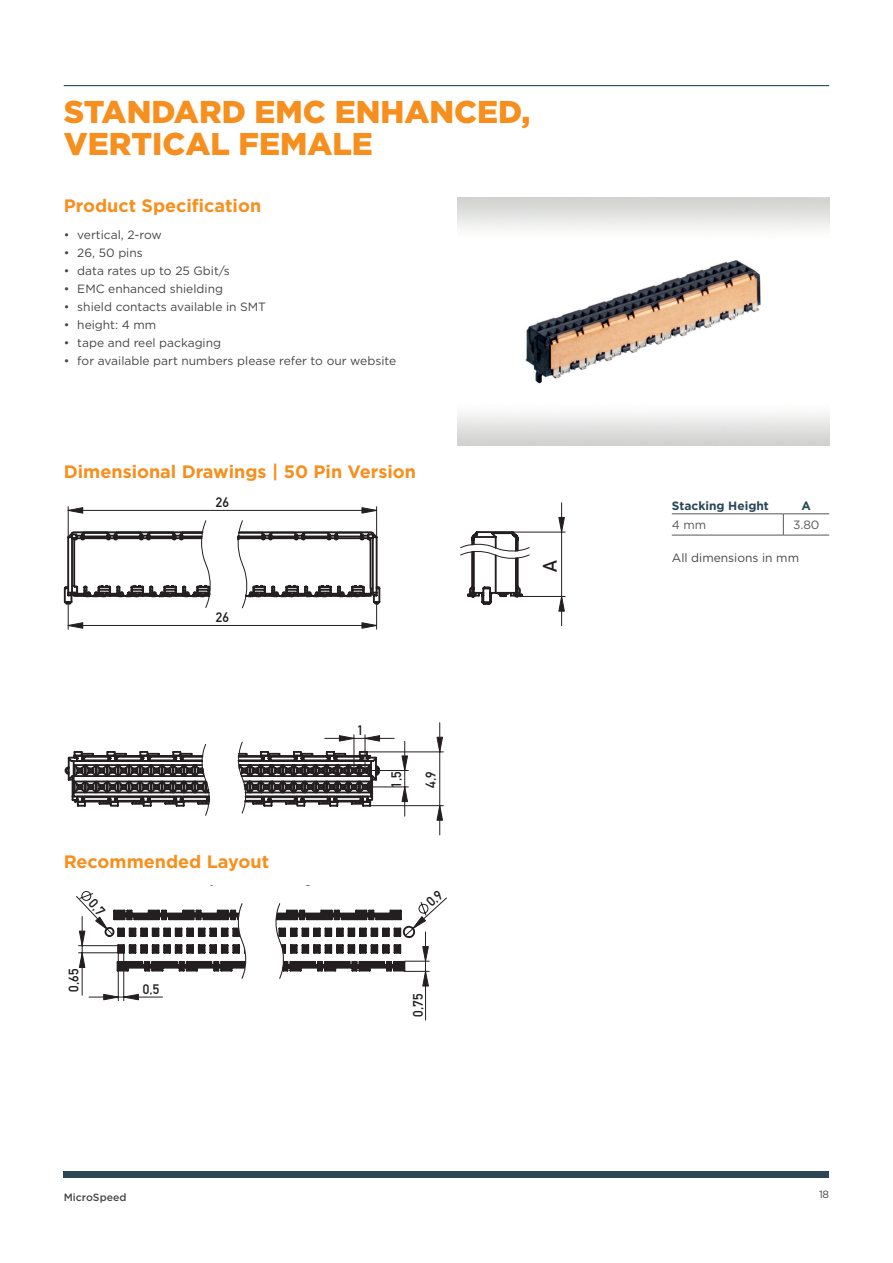
<style>
.page{position:relative;width:893px;height:1263px;background:#fff}
.page>*{position:absolute;margin:0;border:0;box-sizing:border-box;transform-origin:0 0}
.B_Body_Headline_2_Li{font:900 31.5px/31.5px "Gotham";color:#f68f1e}
.t1{font:19.35px "DIN Mittelschrift LT";color:#231f20}
.B_Body_Copy_Subhead{font:700 18px "Gotham";color:#f68f1e}
.t2{font:13.65px "DIN Mittelschrift LT";letter-spacing:.005em;color:#231f20}
.B_Body_Bullet{font:12px "Gotham";color:#454647}
.B_Body_Copy{font:12px "Gotham";color:#454647}
.OI_Head_Left{font:700 12px "Gotham";color:#2b4756}
.OI_Body_Center{font:12px "Gotham";color:#57585a}
.OI_Body_Left{font:12px "Gotham";color:#57585a}
.OI_Head_Center{font:700 12px "Gotham";color:#2b4756}
.t3{font:500 10.5px "Gotham";color:#454647}
.t4{font:10.5px "Gotham";color:#454647}
</style>
<div class="page">
<div style="left:64px;top:1172px;width:765px;height:6px;background:#2b4756"></div>
<hr style="left:64px;top:85px;width:765px;height:1px;background:#2b4756">
<hr style="left:672px;top:514px;width:111px;height:1px;background:#57585a">
<hr style="left:783px;top:514px;width:46px;height:1px;background:#57585a">
<svg style="left:783px;top:514px;width:1px;height:21px"></svg>
<hr style="left:672px;top:535px;width:111px;height:1px;background:#57585a">
<hr style="left:783px;top:535px;width:46px;height:1px;background:#57585a">
<img style="left:457px;top:198px;width:372px;height:248px">
<svg style="left:65px;top:629px;width:136px;height:177px"></svg>
<hr style="left:68px;top:507px;width:1px;height:30px;background:#231f20">
<hr style="left:68px;top:510px;width:309px;height:1px;background:#231f20">
<svg style="left:67px;top:506px;width:17px;height:8px"></svg>
<svg style="left:201px;top:502px;width:365px;height:95px"></svg>
<svg style="left:201px;top:516px;width:364px;height:300px"></svg>
<svg style="left:64px;top:530px;width:460px;height:99px"></svg>
<hr style="left:353px;top:735px;width:1px;height:33px;background:#231f20">
<hr style="left:365px;top:735px;width:1px;height:33px;background:#231f20">
<hr style="left:354px;top:738px;width:40px;height:1px;background:#231f20">
<svg style="left:325px;top:734px;width:30px;height:8px"></svg>
<svg style="left:364px;top:734px;width:16px;height:8px"></svg>
<hr style="left:367px;top:751px;width:76px;height:1px;background:#231f20">
<hr style="left:370px;top:805px;width:73px;height:1px;background:#231f20">
<hr style="left:439px;top:752px;width:1px;height:83px;background:#231f20">
<svg style="left:436px;top:723px;width:8px;height:30px"></svg>
<svg style="left:436px;top:804px;width:8px;height:17px"></svg>
<hr style="left:367px;top:770px;width:41px;height:1px;background:#231f20">
<hr style="left:367px;top:786px;width:41px;height:1px;background:#231f20">
<hr style="left:404px;top:770px;width:1px;height:46px;background:#231f20">
<svg style="left:401px;top:741px;width:8px;height:31px"></svg>
<svg style="left:401px;top:786px;width:8px;height:16px"></svg>
<svg style="left:76px;top:891px;width:371px;height:130px"></svg>
<p class="B_Body_Headline_2_Li" style="left:64px;top:96px;width:468px">STANDARD EMC ENHANCED,<br>VERTICAL FEMALE</p>
<p class="B_Body_Copy_Subhead" style="left:64px;top:194px;width:199px">Product Specification</p>
<p class="B_Body_Bullet" style="left:64px;top:227px;width:100px">• vertical, 2-row</p>
<p class="B_Body_Bullet" style="left:64px;top:245px;width:81px">• 26, 50 pins</p>
<p class="B_Body_Bullet" style="left:64px;top:263px;width:168px">• data rates up to 25 Gbit/s</p>
<p class="B_Body_Bullet" style="left:64px;top:281px;width:161px">• EMC enhanced shielding</p>
<p class="B_Body_Bullet" style="left:64px;top:299px;width:204px">• shield contacts available in SMT</p>
<p class="B_Body_Bullet" style="left:64px;top:317px;width:94px">• height: 4 mm</p>
<p class="B_Body_Bullet" style="left:64px;top:335px;width:159px">• tape and reel packaging</p>
<p class="B_Body_Bullet" style="left:64px;top:353px;width:334px">• for available part numbers please refer to our website</p>
<p class="B_Body_Copy_Subhead" style="left:64px;top:460px;width:354px">Dimensional Drawings | 50 Pin Version</p>
<p class="t2" style="left:216px;top:494px;width:15px">26</p>
<p class="t2" style="left:216px;top:610px;width:15px">26</p>
<p class="B_Body_Copy_Subhead" style="left:64px;top:849px;width:207px">Recommended Layout</p>
<p class="t2" style="left:66px;top:992px;width:24px;rotate:-90deg">0,65</p>
<p class="t2" style="left:143px;top:981px;width:18px">0,5</p>
<p class="t2" style="left:357px;top:722px;width:8px">1</p>
<p class="t2" style="left:388px;top:788px;width:18px;rotate:-90deg">1,5</p>
<p class="t2" style="left:423px;top:787px;width:18px;rotate:-90deg">4,9</p>
<p class="t2" style="left:410px;top:1017px;width:25px;rotate:-90deg">0,75</p>
<p class="t1" style="left:539px;top:572px;width:13px;rotate:-90deg">A</p>
<p class="OI_Head_Left" style="left:672px;top:497px;width:99px">Stacking Height</p>
<p class="OI_Head_Center" style="left:801px;top:497px;width:11px">A</p>
<p class="OI_Body_Left" style="left:672px;top:517px;width:36px">4 mm</p>
<p class="OI_Body_Center" style="left:793px;top:517px;width:28px">3.80</p>
<p class="B_Body_Copy" style="left:672px;top:550px;width:129px">All dimensions in mm</p>
<p class="t3" style="left:64px;top:1190px;width:64px">MicroSpeed</p>
<p class="t4" style="left:819px;top:1187px;width:12px">18</p>
</div>
